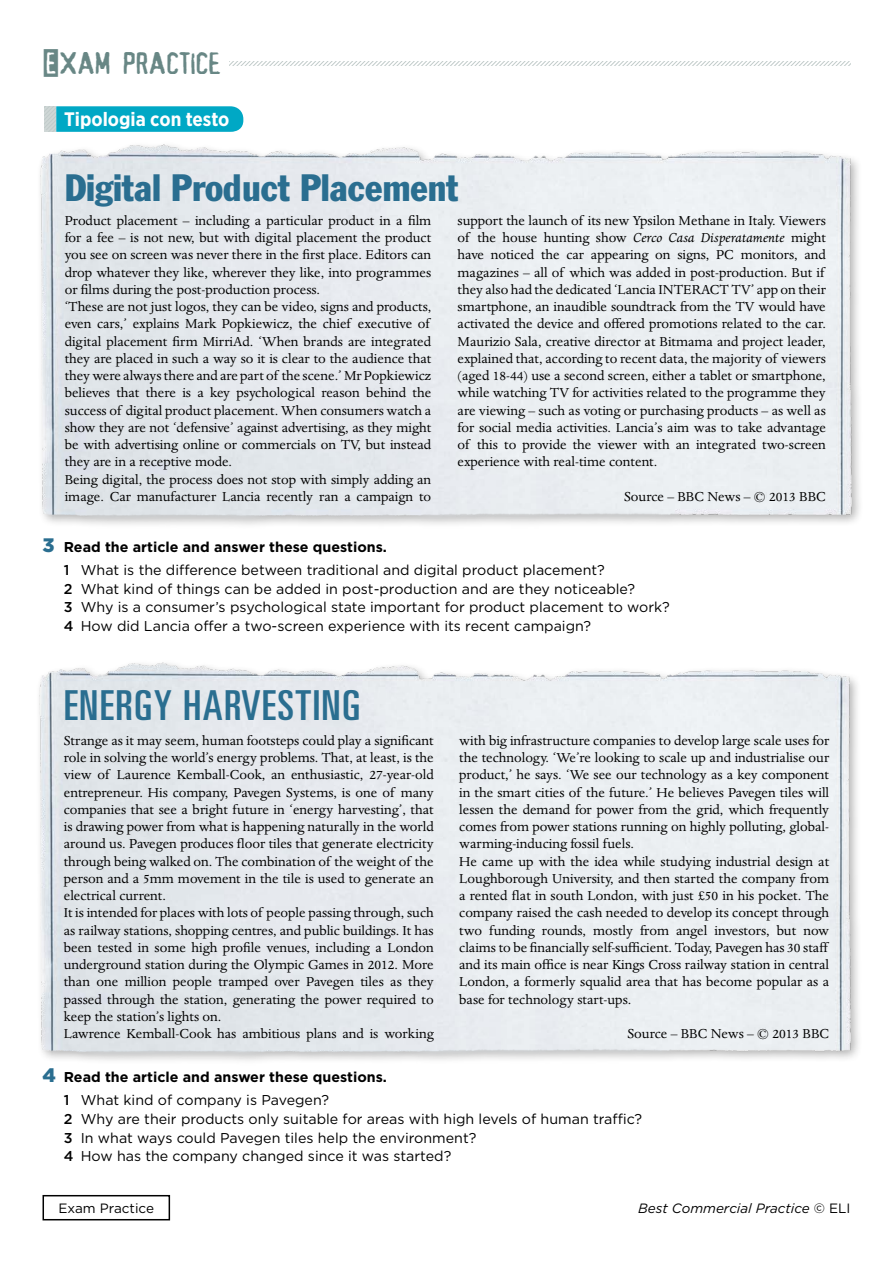
<style>
.page{position:relative;width:893px;height:1263px;background:#fff}
.page>*{position:absolute;margin:0;border:0;box-sizing:border-box;transform-origin:0 0}
.t1{font:ultra-condensed 41.25px "Univers";letter-spacing:.03em;color:#2a6e90;scale:1.09 1}
.t2{font:condensed 37.5px "Franklin Gothic";color:#2a6e90}
.t3{font:30px "Alias";color:#688785}
.t4{font:700 19.5px "Gotham Narrow";color:#fff}
.t5{font:15px/17.2px "Dante MT Std";color:#000}
.t6{font:14.25px/18.8px "Gotham HTF";color:#000}
.t7{font:700 14.25px/23px "Gotham HTF";color:#000}
.t8{font:italic 13.5px "Gotham HTF";color:#000}
.t9{font:13.5px "Gotham HTF";color:#000}
.s1{font-style:italic}
.s2{font-weight:900;font-size:19.5px;color:#2a6e90}
.s3{font-weight:700}
.s4{font-weight:500}
.s5{font-weight:400}
.s6{font-style:normal}
</style>
<div class="page">
<div style="left:43px;top:1195px;width:127px;height:25px;border:2px solid #000"></div>
<svg style="left:230px;top:62px;width:620px;height:4px"></svg>
<svg style="left:44px;top:106px;width:199px;height:26px;background:#13adc7"></svg>
<img style="left:40px;top:144px;width:820px;height:381px">
<img style="left:39px;top:662px;width:820px;height:397px">
<h3 class="t3" style="left:43px;top:46px;width:180px">Exam practice</h3>
<h3 class="t4" style="left:64px;top:107px;width:167px">Tipologia con testo</h3>
<h2 class="t2" style="left:65px;top:165px;width:395px">Digital Product Placement</h2>
<p class="t5" style="left:458px;top:212px;width:370px;text-align:justify">support the launch of its new Ypsilon Methane in Italy. Viewers of the house hunting show <span class="s1">Cerco Casa Disperatamente</span> might have noticed the car appearing on signs, PC monitors, and magazines – all of which was added in post-production. But if they also had the dedicated ‘Lancia INTERACT TV’ app on their smartphone, an inaudible soundtrack from the TV would have activated the device and offered promotions related to the car.<br>Maurizio Sala, creative director at Bitmama and project leader, explained that, according to recent data, the majority of viewers (aged 18-44) use a second screen, either a tablet or smartphone, while watching TV for activities related to the programme they are viewing – such as voting or purchasing products – as well as for social media activities. Lancia’s aim was to take advantage of this to provide the viewer with an integrated two-screen experience with real-time content.</p>
<p class="t5" style="left:624px;top:488px;width:203px">Source – BBC News – © 2013 BBC</p>
<p class="t5" style="left:65px;top:212px;width:368px">Product placement – including a particular product in a film for a fee – is not new, but with digital placement the product you see on screen was never there in the first place. Editors can drop whatever they like, wherever they like, into programmes or films during the post-production process.<br>‘These are not just logos, they can be video, signs and products, even cars,’ explains Mark Popkiewicz, the chief executive of digital placement firm MirriAd. ‘When brands are integrated they are placed in such a way so it is clear to the audience that they were always there and are part of the scene.’ Mr Popkiewicz believes that there is a key psychological reason behind the success of digital product placement. When consumers watch a show they are not ‘defensive’ against advertising, as they might be with advertising online or commercials on TV, but instead they are in a receptive mode.<br>Being digital, the process does not stop with simply adding an image. Car manufacturer Lancia recently ran a campaign to</p>
<p class="t6" style="left:64px;top:535px;width:543px;line-height:23px;text-indent:-21px"><span class="s2">3</span> <span class="s3">Read the article and answer these questions.<br></span><span class="s4">1</span> What is the difference between traditional and digital product placement?</p>
<p class="t6" style="left:64px;top:579px;width:608px"><span class="s4">2</span> What kind of things can be added in post-production and are they noticeable?<br><span class="s4">3</span> Why is a consumer’s psychological state important for product placement to work?<br><span class="s4">4</span> How did Lancia offer a two-screen experience with its recent campaign?</p>
<h1 class="t1" style="left:64px;top:682px;width:274px">ENERGY HARVESTING</h1>
<p class="t5" style="left:64px;top:732px;width:371px">Strange as it may seem, human footsteps could play a significant role in solving the world’s energy problems. That, at least, is the view of Laurence Kemball-Cook, an enthusiastic, 27-year-old entrepreneur. His company, Pavegen Systems, is one of many companies that see a bright future in ‘energy harvesting’, that is drawing power from what is happening naturally in the world around us. Pavegen produces floor tiles that generate electricity through being walked on. The combination of the weight of the person and a 5mm movement in the tile is used to generate an electrical current.<br>It is intended for places with lots of people passing through, such as railway stations, shopping centres, and public buildings. It has been tested in some high profile venues, including a London underground station during the Olympic Games in 2012. More than one million people tramped over Pavegen tiles as they passed through the station, generating the power required to keep the station’s lights on.<br>Lawrence Kemball-Cook has ambitious plans and is working</p>
<p class="t5" style="left:459px;top:732px;width:371px">with big infrastructure companies to develop large scale uses for the technology. ‘We’re looking to scale up and industrialise our product,’ he says. ‘We see our technology as a key component in the smart cities of the future.’ He believes Pavegen tiles will lessen the demand for power from the grid, which frequently comes from power stations running on highly polluting, global&shy;warming-inducing fossil fuels.<br>He came up with the idea while studying industrial design at Loughborough University, and then started the company from a rented flat in south London, with just £50 in his pocket. The company raised the cash needed to develop its concept through two funding rounds, mostly from angel investors, but now claims to be financially self-sufficient. Today, Pavegen has 30 staff and its main office is near Kings Cross railway station in central London, a formerly squalid area that has become popular as a base for technology start-ups.</p>
<p class="t5" style="left:627px;top:1025px;width:203px">Source – BBC News – © 2013 BBC</p>
<p class="t7" style="left:64px;top:1065px;width:325px;text-indent:-21px"><span class="s2">4</span> Read the article and answer these questions.<br><span class="s4">1</span> <span class="s5">What kind of company is Pavegen?</span></p>
<p class="t6" style="left:64px;top:1109px;width:580px"><span class="s4">2</span> Why are their products only suitable for areas with high levels of human traffic?<br><span class="s4">3</span> In what ways could Pavegen tiles help the environment?<br><span class="s4">4</span> How has the company changed since it was started?</p>
<p class="t9" style="left:59px;top:1201px;width:97px">Exam Practice</p>
<p class="t8" style="left:638px;top:1201px;width:214px">Best Commercial Practice <span class="s6">© ELI</span></p>
</div>
